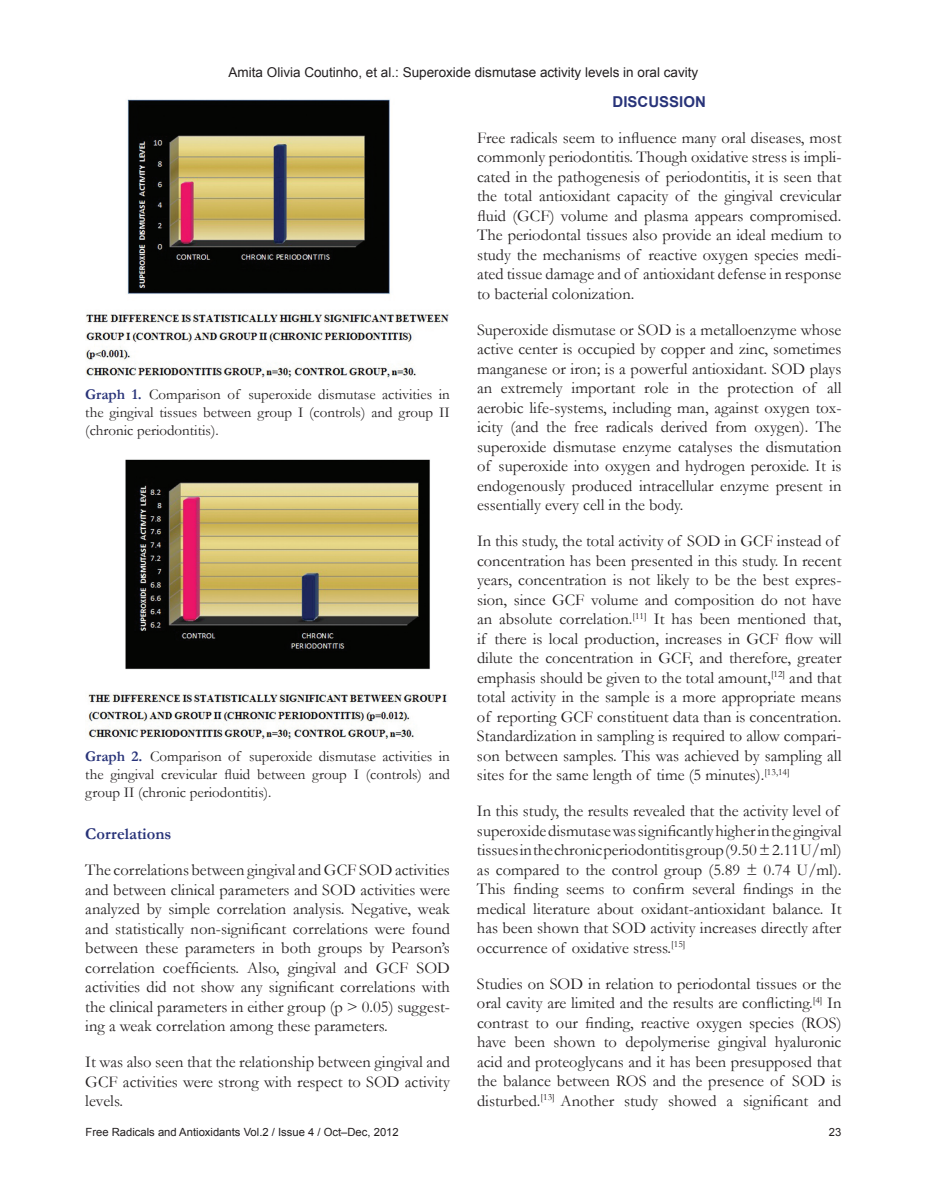
<style>
.page{position:relative;width:927px;height:1197px;background:#fff}
.page>*{position:absolute;margin:0;border:0;box-sizing:border-box;transform-origin:0 0}
.Body_Text{font:16.5px/19.5px "Garamond";color:#231f20;text-align:justify}
.t1{font:700 16.5px "Garamond";color:#283379}
.Fig_caption{font:15px/18px "Garamond";color:#231f20;text-align:justify}
.t2{font:700 15px "Arial";color:#283379}
.t3{font:13.5px "Arial";color:#231f20}
.t4{font:11.25px "Arial";color:#231f20}
.s1{font-weight:700;color:#283379}
</style>
<div class="page">
<img style="left:86px;top:99px;width:363px;height:279px">
<img style="left:88px;top:459px;width:360px;height:280px">
<p class="t3" style="left:229px;top:63px;width:471px">Amita Olivia Coutinho, et al.: Superoxide dismutase activity levels in oral cavity</p>
<p class="Fig_caption" style="left:85px;top:385px;width:366px"><span class="s1">Graph 1.</span> Comparison of superoxide dismutase activities in the gingival tissues between group I (controls) and group II (chronic periodontitis).</p>
<p class="Fig_caption" style="left:85px;top:747px;width:366px"><span class="s1">Graph 2.</span> Comparison of superoxide dismutase activities in the gingival crevicular fluid between group I (controls) and group II (chronic periodontitis).</p>
<h2 class="t1" style="left:85px;top:823px;width:88px">Correlations</h2>
<p class="Body_Text" style="left:85px;top:860px;width:366px">The correlations between gingival and GCF SOD activities and between clinical parameters and SOD activities were analyzed by simple correlation analysis. Negative, weak and statistically non-significant correlations were found between these parameters in both groups by Pearson’s correlation coefficients. Also, gingival and GCF SOD activities did not show any significant correlations with the clinical parameters in either group (p &gt; 0.05) suggest&shy;ing a weak correlation among these parameters.</p>
<p class="Body_Text" style="left:85px;top:1052px;width:366px">It was also seen that the relationship between gingival and GCF activities were strong with respect to SOD activity levels.</p>
<h1 class="t2" style="left:613px;top:92px;width:95px">DISCUSSION</h1>
<p class="Body_Text" style="left:477px;top:128px;width:366px">Free radicals seem to influence many oral diseases, most commonly periodontitis. Though oxidative stress is impli&shy;cated in the pathogenesis of periodontitis, it is seen that the total antioxidant capacity of the gingival crevicular fluid (GCF) volume and plasma appears compromised.<br>The periodontal tissues also provide an ideal medium to study the mechanisms of reactive oxygen species medi&shy;ated tissue damage and of antioxidant defense in response to bacterial colonization.</p>
<p class="Body_Text" style="left:477px;top:320px;width:366px">Superoxide dismutase or SOD is a metalloenzyme whose active center is occupied by copper and zinc, sometimes manganese or iron; is a powerful antioxidant. SOD plays an extremely important role in the protection of all aerobic life-systems, including man, against oxygen tox&shy;icity (and the free radicals derived from oxygen). The superoxide dismutase enzyme catalyses the dismutation of superoxide into oxygen and hydrogen peroxide. It is endogenously produced intracellular enzyme present in essentially every cell in the body.</p>
<p class="Body_Text" style="left:477px;top:531px;width:366px;text-align:left">In this study, the total activity of SOD in GCF instead of concentration has been presented in this study. In recent years, concentration is not likely to be the best expres&shy;sion, since GCF volume and composition do not have an absolute correlation.<sup>[11]</sup> It has been mentioned that, if there is local production, increases in GCF flow will dilute the concentration in GCF, and therefore, greater emphasis should be given to the total amount,<sup>[12]</sup> and that total activity in the sample is a more appropriate means of reporting GCF constituent data than is concentration.<br>Standardization in sampling is required to allow compari&shy;son between samples. This was achieved by sampling all sites for the same length of time (5 minutes).<sup>[13,14]</sup></p>
<p class="Body_Text" style="left:477px;top:801px;width:366px;text-align:left">In this study, the results revealed that the activity level of superoxide dismutase was significantly higher in the gingival tissues in the chronic periodontitis group (9.50 ± 2.11 U/ml) as compared to the control group (5.89 ± 0.74 U/ml).<br>This finding seems to confirm several findings in the medical literature about oxidant-antioxidant balance. It has been shown that SOD activity increases directly after occurrence of oxidative stress.<sup>[15]</sup></p>
<p class="Body_Text" style="left:477px;top:974px;width:366px">Studies on SOD in relation to periodontal tissues or the oral cavity are limited and the results are conflicting.<sup>[4]</sup> In contrast to our finding, reactive oxygen species (ROS) have been shown to depolymerise gingival hyaluronic acid and proteoglycans and it has been presupposed that the balance between ROS and the presence of SOD is disturbed.<sup>[13]</sup> Another study showed a significant and</p>
<p class="t4" style="left:86px;top:1125px;width:315px">Free Radicals and Antioxidants Vol.2 / Issue 4 / Oct–Dec, 2012</p>
<p class="t4" style="left:829px;top:1125px;width:14px">23</p>
</div>
